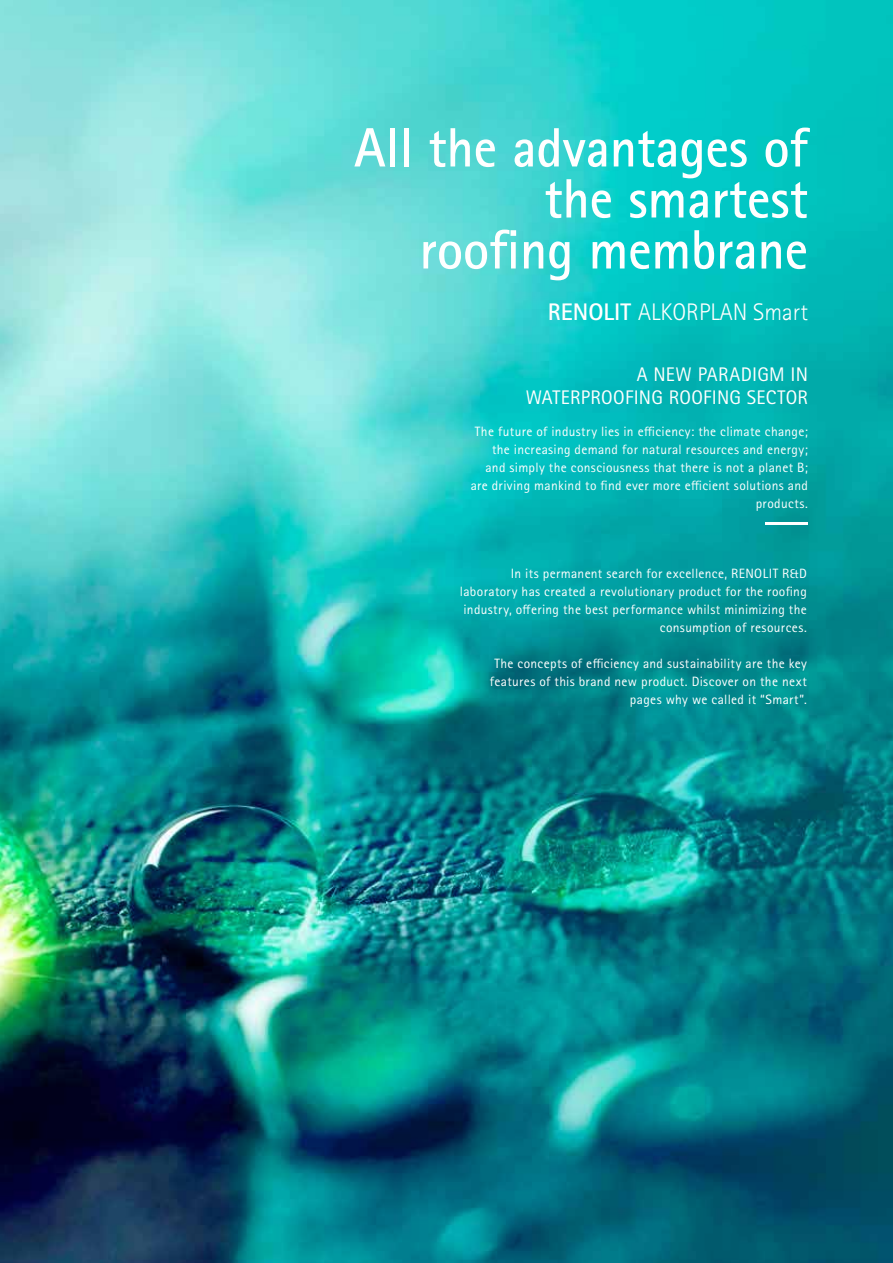
<style>
.page{position:relative;width:893px;height:1263px;background:#fff}
.page>*{position:absolute;margin:0;border:0;box-sizing:border-box;transform-origin:0 0}
.t1{font:700 55.5px/51px "Rotis Sans Serif Pro";color:#fff;text-align:right;scale:.94 1}
.t2{font:300 24px "Rotis Sans Serif Pro";color:#fff}
.t3{font:19.65px/22.5px "Rotis Sans Serif Pro";letter-spacing:.015em;color:#fff;text-align:right}
.t4{font:13.5px/18px "Rotis Sans Serif Pro";letter-spacing:.025em;color:#fff;text-align:right}
.s1{font-weight:700}
</style>
<div class="page">
<img style="left:0;top:0;width:893px;height:1263px">
<hr style="left:765px;top:522px;width:43px;height:2px;background:#fff">
<h1 class="t1" style="left:354px;top:122px;width:484px">All the advantages of the smartest<br>roofing membrane</h1>
<h2 class="t2" style="left:548px;top:298px;width:261px"><span class="s1">RENOLIT</span> ALKORPLAN Smart</h2>
<h3 class="t3" style="left:526px;top:364px;width:284px">A NEW PARADIGM IN<br>WATERPROOFING ROOFING SECTOR</h3>
<p class="t4" style="left:471px;top:422px;width:339px">The future of industry lies in efficiency: the climate change; the increasing demand for natural resources and energy; and simply the consciousness that there is not a planet B; are driving mankind to find ever more efficient solutions and products.</p>
<p class="t4" style="left:460px;top:565px;width:348px">In its permanent search for excellence, RENOLIT R&amp;D laboratory has created a revolutionary product for the roofing industry, offering the best performance whilst minimizing the consumption of resources.</p>
<p class="t4" style="left:490px;top:655px;width:319px">The concepts of efficiency and sustainability are the key features of this brand new product. Discover on the next pages why we called it “Smart”.</p>
</div>
